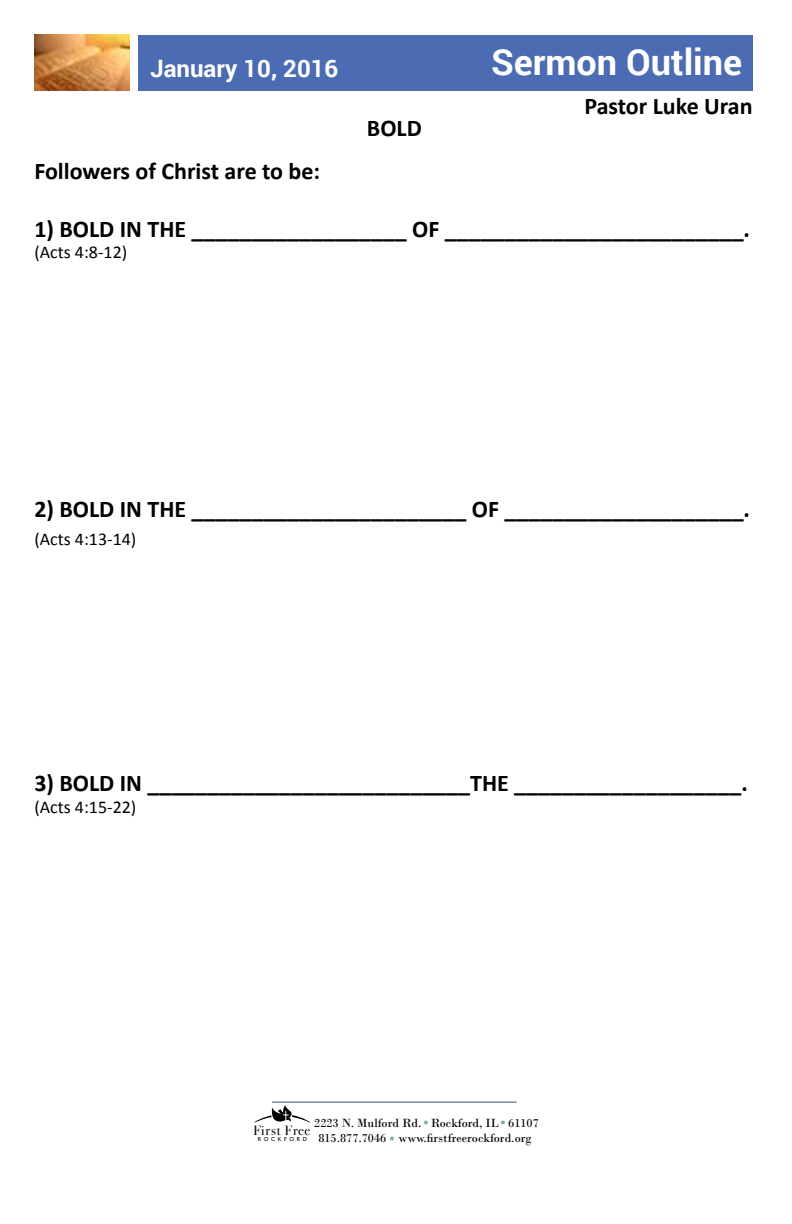
<style>
.page{position:relative;width:792px;height:1224px;background:#fff}
.page>*{position:absolute;margin:0;border:0;box-sizing:border-box;transform-origin:0 0}
.t1{font:700 36px "Roboto";color:#fff}
.t2{font:700 24px "Calibri";color:#000}
.t3{font:700 24px "Roboto";color:#fff}
.t4{font:18px "Calibri";color:#000}
.t5{font:13.6px "ITC Bodoni 72 Com";letter-spacing:.055em;color:#000}
.t6{font:12.4px/15px "Bodoni";color:#000;text-align:center}
.t7{font:6.8px "Wingdings";color:#7bb0b0}
.t8{font:5.8px "Gill Sans";letter-spacing:.45em;color:#000}
</style>
<div class="page">
<div style="left:138px;top:35px;width:615px;height:56px;background:#4b6bb3"></div>
<img style="left:34px;top:35px;width:95px;height:56px">
<hr style="left:272px;top:1102px;width:245px;height:1px;background:#416c70">
<svg style="left:254px;top:1105px;width:56px;height:17px"></svg>
<p class="t3" style="left:150px;top:52px;width:190px">January 10, 2016</p>
<h1 class="t1" style="left:491px;top:37px;width:253px">Sermon Outline</h1>
<p class="t2" style="left:34px;top:155px;width:287px">Followers of Christ are to be:</p>
<p class="t2" style="left:367px;top:113px;width:56px">BOLD</p>
<p class="t2" style="left:584px;top:91px;width:170px">Pastor Luke Uran</p>
<p class="t2" style="left:34px;top:213px;width:717px">1) BOLD IN THE __________________ OF _________________________.</p>
<p class="t4" style="left:34px;top:241px;width:94px">(Acts 4:8-12)</p>
<p class="t2" style="left:34px;top:493px;width:717px">2) BOLD IN THE _______________________ OF ____________________.</p>
<p class="t4" style="left:34px;top:528px;width:104px">(Acts 4:13-14)</p>
<p class="t2" style="left:34px;top:768px;width:715px">3) BOLD IN ___________________________THE ___________________.</p>
<p class="t4" style="left:34px;top:795px;width:104px">(Acts 4:15-22)</p>
<p class="t6" style="left:314px;top:1115px;width:226px">2223 N. Mulford Rd. Rockford, IL 61107<br>815.877.7046 www.firstfreerockford.org</p>
<p class="t7" style="left:423px;top:1119px;width:7px">●</p>
<p class="t7" style="left:501px;top:1119px;width:7px">●</p>
<p class="t5" style="left:253px;top:1122px;width:59px">First Free</p>
<p class="t8" style="left:258px;top:1136px;width:51px">ROCKFORD</p>
<p class="t7" style="left:390px;top:1135px;width:7px">●</p>
</div>
